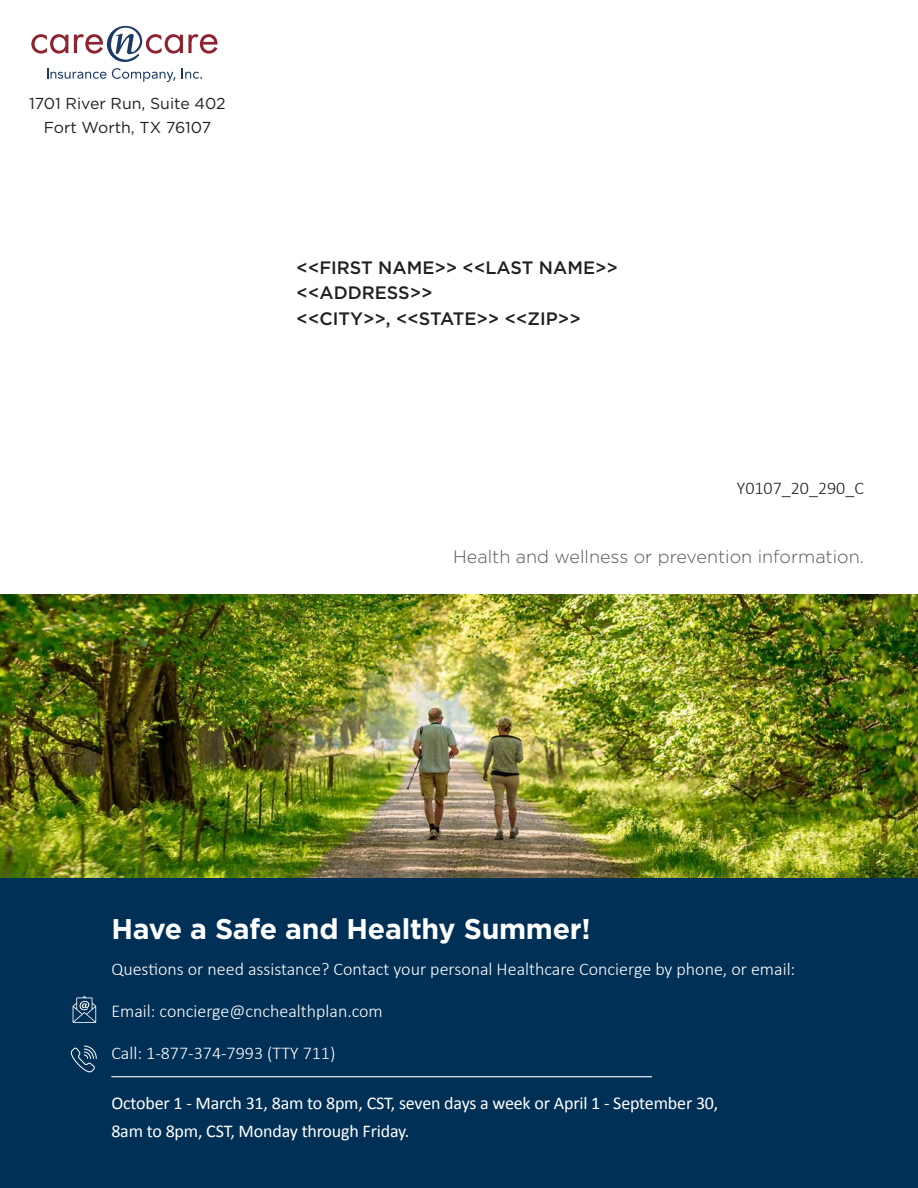
<style>
.page{position:relative;width:918px;height:1188px;background:#fff}
.page>*{position:absolute;margin:0;border:0;box-sizing:border-box;transform-origin:0 0}
.t1{font:700 28.5px "Gotham";letter-spacing:-.01em;color:#fff}
.t2{font:300 18px "Calibri";color:#fff}
.t3{font:18px/28.5px "Calibri";letter-spacing:-.01em;color:#fff}
.t4{font:500 18px "Gotham";color:#231f20}
.t5{font:300 18px "Gotham";color:#55565a}
.t6{font:300 18px "Calibri";color:#231f20}
.t7{font:15.9px/24px "Gotham";color:#231f20;text-align:center}
</style>
<div class="page">
<img style="left:0;top:594px;width:918px;height:284px">
<svg style="left:31px;top:26px;width:187px;height:56px"></svg>
<div style="left:0;top:878px;width:918px;height:310px;background:#003056"></div>
<svg style="left:73px;top:996px;width:23px;height:27px"></svg>
<svg style="left:70px;top:1045px;width:27px;height:28px"></svg>
<hr style="left:111px;top:1076px;width:541px;height:1px;background:#fff">
<p class="t7" style="left:29px;top:91px;width:198px">1701 River Run, Suite 402<br>Fort Worth, TX 76107</p>
<p class="t4" style="left:297px;top:255px;width:323px">&lt;&lt;FIRST NAME&gt;&gt; &lt;&lt;LAST NAME&gt;&gt;</p>
<p class="t4" style="left:297px;top:281px;width:137px">&lt;&lt;ADDRESS&gt;&gt;</p>
<p class="t4" style="left:297px;top:306px;width:286px">&lt;&lt;CITY&gt;&gt;, &lt;&lt;STATE&gt;&gt; &lt;&lt;ZIP&gt;&gt;</p>
<p class="t6" style="left:737px;top:477px;width:129px">Y0107_20_290_C</p>
<p class="t5" style="left:453px;top:546px;width:412px">Health and wellness or prevention information.</p>
<p class="t1" style="left:111px;top:910px;width:481px">Have a Safe and Healthy Summer!</p>
<p class="t2" style="left:111px;top:958px;width:686px">Questions or need assistance? Contact your personal Healthcare Concierge by phone, or email:</p>
<p class="t2" style="left:111px;top:1000px;width:273px">Email: concierge@cnchealthplan.com</p>
<p class="t2" style="left:111px;top:1042px;width:226px">Call: 1-877-374-7993 (TTY 711)</p>
<p class="t3" style="left:111px;top:1089px;width:609px">October 1 - March 31, 8am to 8pm, CST, seven days a week or April 1 - September 30,<br>8am to 8pm, CST, Monday through Friday.</p>
</div>
